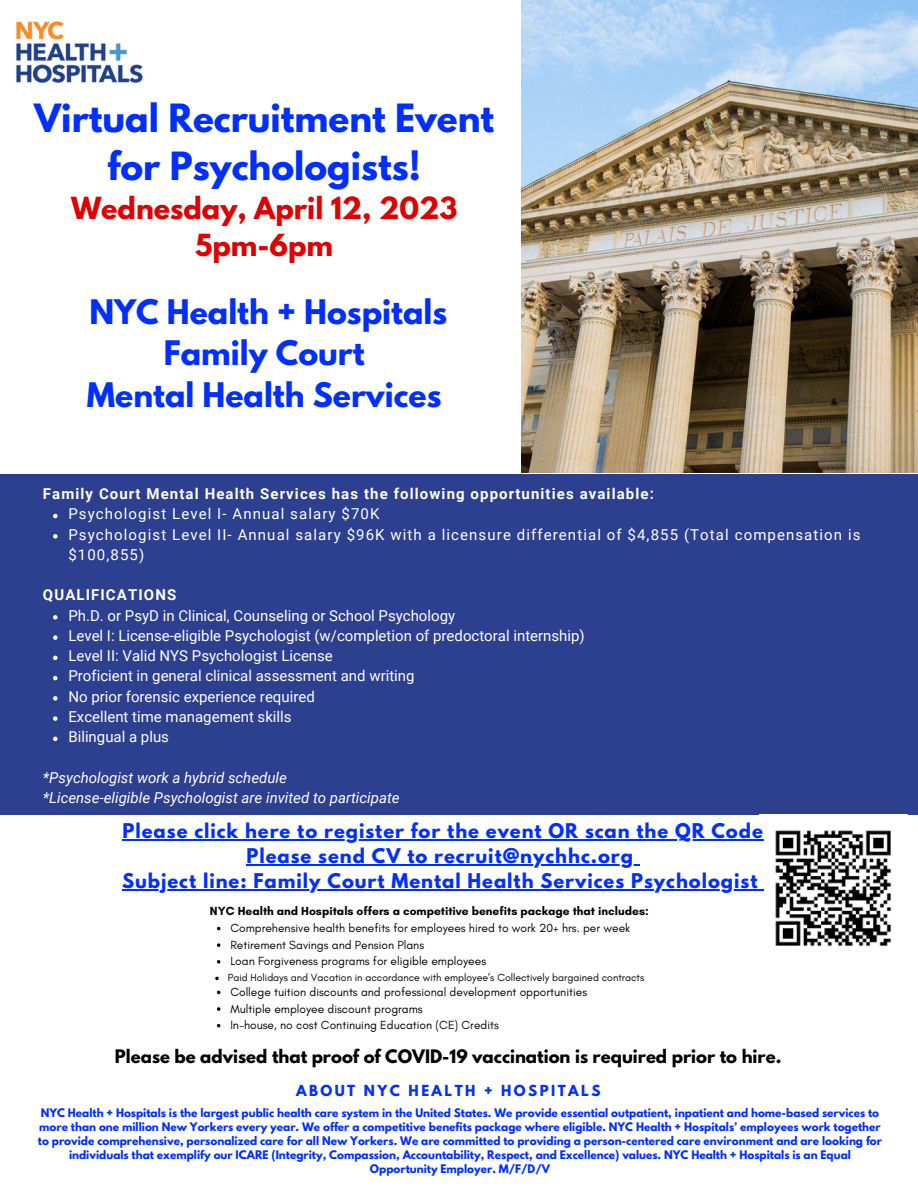
<style>
.page{position:relative;width:918px;height:1188px;background:#fff}
.page>*{position:absolute;margin:0;border:0;box-sizing:border-box;transform-origin:0 0}
.t1{font:700 34.5px/47.2px "League Spartan";color:#002fff;text-align:center}
.t2{font:700 30px/41.7px "League Spartan";color:#002fff;text-align:center}
.t3{font:700 27px/37.2px "League Spartan";color:#df0000;text-align:center}
.t4{font:700 18px/24.8px "League Spartan";letter-spacing:.055em;color:#002fff;text-align:center}
.t5{font:700 16.5px "League Spartan";color:#000}
.t6{font:15px/20.2px "Roboto";color:#fff}
.t7{font:15px/20.2px "Roboto";letter-spacing:.075em;color:#fff}
.t8{font:italic 15px/20.2px "Roboto";color:#fff}
.t9{font:700 15px "Roboto";letter-spacing:.075em;color:#fff}
.t10{font:700 13.5px "League Spartan";letter-spacing:.18em;color:#002fff}
.t11{font:12px/16.6px "Glacial Indifference";color:#000}
.t12{font:700 12px "Glacial Indifference";color:#000}
.t13{font:700 10.5px/14px "League Spartan";color:#002fff;text-align:center}
.t14{font:10.5px "Glacial Indifference";color:#000}
</style>
<div class="page">
<img style="left:16px;top:21px;width:127px;height:62px">
<div style="left:0;top:474px;width:918px;height:341px;background:#2d3f8f"></div>
<img style="left:521px;top:0;width:397px;height:472px">
<img style="left:759px;top:814px;width:149px;height:132px">
<hr style="left:123px;top:840px;width:420px;height:1px;background:#002fff">
<hr style="left:543px;top:840px;width:221px;height:1px;background:#002fff">
<hr style="left:247px;top:864px;width:387px;height:1px;background:#002fff">
<hr style="left:122px;top:889px;width:636px;height:1px;background:#002fff">
<svg style="left:53px;top:514px;width:5px;height:4px"></svg>
<svg style="left:53px;top:534px;width:5px;height:5px"></svg>
<svg style="left:53px;top:615px;width:5px;height:5px"></svg>
<svg style="left:53px;top:635px;width:5px;height:5px"></svg>
<svg style="left:53px;top:656px;width:5px;height:4px"></svg>
<svg style="left:53px;top:676px;width:5px;height:4px"></svg>
<svg style="left:53px;top:696px;width:5px;height:5px"></svg>
<svg style="left:53px;top:716px;width:5px;height:5px"></svg>
<svg style="left:53px;top:737px;width:5px;height:4px"></svg>
<svg style="left:217px;top:943px;width:3px;height:4px"></svg>
<svg style="left:217px;top:960px;width:3px;height:4px"></svg>
<svg style="left:215px;top:977px;width:4px;height:3px"></svg>
<svg style="left:217px;top:1007px;width:3px;height:4px"></svg>
<h1 class="t1" style="left:34px;top:99px;width:461px">Virtual Recruitment Event for Psychologists!</h1>
<h3 class="t3" style="left:71px;top:193px;width:388px">Wednesday, April 12, 2023<br>5pm-6pm</h3>
<h2 class="t2" style="left:87px;top:295px;width:362px">NYC Health + Hospitals<br>Family Court<br>Mental Health Services</h2>
<h3 class="t9" style="left:43px;top:485px;width:613px">Family Court Mental Health Services has the following opportunities available:</h3>
<h3 class="t7" style="left:68px;top:504px;width:794px">Psychologist Level I- Annual salary $70K<br>Psychologist Level II- Annual salary $96K with a licensure differential of $4,855 (Total compensation is $100,855)</h3>
<h3 class="t9" style="left:43px;top:587px;width:135px">QUALIFICATIONS</h3>
<p class="t6" style="left:68px;top:605px;width:518px">Ph.D. or PsyD in Clinical, Counseling or School Psychology<br>Level I: License-eligible Psychologist (w/completion of predoctoral internship)<br>Level II: Valid NYS Psychologist License<br>Proficient in general clinical assessment and writing<br>No prior forensic experience required<br>Excellent time management skills<br>Bilingual a plus</p>
<h3 class="t8" style="left:43px;top:767px;width:358px">*Psychologist work a hybrid schedule<br>*License-eligible Psychologist are invited to participate</h3>
<h3 class="t4" style="left:122px;top:821px;width:642px">Please click here to register for the event OR scan the QR Code<br>Please send CV to recruit@nychhc.org<br>Subject line: Family Court Mental Health Services Psychologist</h3>
<p class="t12" style="left:210px;top:904px;width:440px">NYC Health and Hospitals offers a competitive benefits package that includes:</p>
<p class="t11" style="left:230px;top:920px;width:401px">Comprehensive health benefits for employees hired to work 20+ hrs. per week<br>Retirement Savings and Pension Plans<br>Loan Forgiveness programs for eligible employees</p>
<p class="t14" style="left:228px;top:971px;width:418px">Paid Holidays and Vacation in accordance with employee’s Collectively bargained contracts</p>
<p class="t11" style="left:230px;top:983px;width:358px">College tuition discounts and professional development opportunities<br>Multiple employee discount programs<br>In-house, no cost Continuing Education (CE) Credits</p>
<h3 class="t5" style="left:115px;top:1048px;width:668px">Please be advised that proof of COVID-19 vaccination is required prior to hire.</h3>
<p class="t10" style="left:296px;top:1084px;width:306px">ABOUT NYC HEALTH + HOSPITALS</p>
<p class="t13" style="left:38px;top:1107px;width:846px">NYC Health + Hospitals is the largest public health care system in the United States. We provide essential outpatient, inpatient and home-based services to more than one million New Yorkers every year. We offer a competitive benefits package where eligible. NYC Health + Hospitals’ employees work together to provide comprehensive, personalized care for all New Yorkers. We are committed to providing a person-centered care environment and are looking for individuals that exemplify our ICARE (Integrity, Compassion, Accountability, Respect, and Excellence) values. NYC Health + Hospitals is an Equal Opportunity Employer. M/F/D/V</p>
</div>
